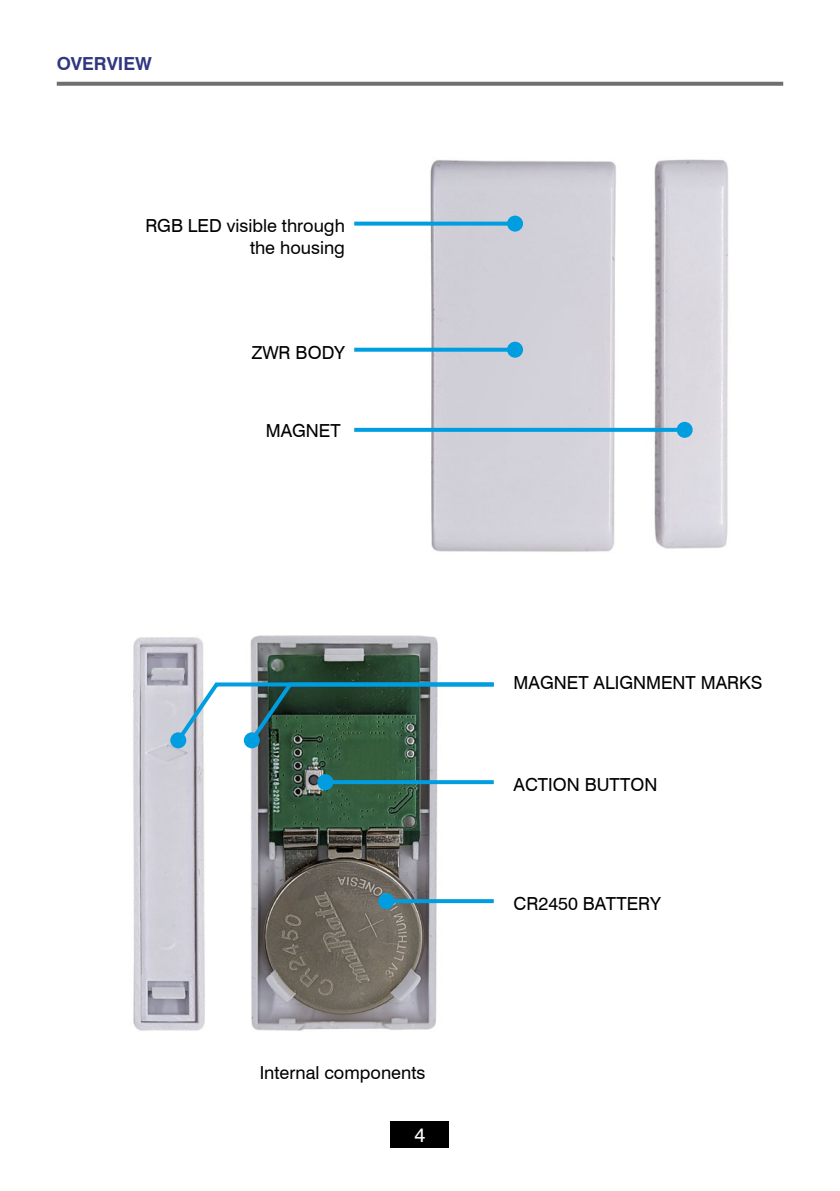
<style>
.page{position:relative;width:840px;height:1191px;background:#fff}
.page>*{position:absolute;margin:0;border:0;box-sizing:border-box;transform-origin:0 0}
.t1{font:20px "Swiss 721 BT";color:#fff}
.t2{font:18px/21.6px "Swiss 721 BT";color:#000;text-align:right}
.t3{font:700 18px "Swiss 721 BT";color:#303880}
</style>
<div class="page">
<div style="left:390px;top:1120px;width:59px;height:27px;background:#000"></div>
<svg style="left:57px;top:82px;width:725px;height:4px;background:#787877"></svg>
<img style="left:133px;top:637px;width:72px;height:394px">
<img style="left:246px;top:635px;width:202px;height:396px">
<svg style="left:333px;top:780px;width:160px;height:4px"></svg>
<div style="left:317px;top:774px;width:16px;height:16px;background:#009de0;border-radius:50%"></div>
<svg style="left:394px;top:899px;width:99px;height:4px"></svg>
<div style="left:378px;top:893px;width:16px;height:16px;background:#009de0;border-radius:50%"></div>
<svg style="left:170px;top:732px;width:16px;height:16px"></svg>
<svg style="left:173px;top:680px;width:321px;height:66px"></svg>
<div style="left:244px;top:732px;width:16px;height:16px;background:#009de0;border-radius:50%"></div>
<img style="left:415px;top:159px;width:314px;height:393px">
<svg style="left:354px;top:222px;width:152px;height:4px"></svg>
<div style="left:506px;top:216px;width:16px;height:16px;background:#009de0;border-radius:50%"></div>
<svg style="left:354px;top:348px;width:152px;height:4px"></svg>
<div style="left:506px;top:342px;width:16px;height:16px;background:#009de0;border-radius:50%"></div>
<svg style="left:354px;top:428px;width:322px;height:4px"></svg>
<div style="left:676px;top:422px;width:16px;height:16px;background:#009de0;border-radius:50%"></div>
<p class="t3" style="left:57px;top:53px;width:97px">OVERVI EW</p>
<p class="t2" style="left:145px;top:215px;width:201px">RGB LED visible through the housing</p>
<p class="t2" style="left:251px;top:341px;width:95px">ZWR Body</p>
<p class="t2" style="left:265px;top:420px;width:71px">Magnet</p>
<p class="t2" style="left:259px;top:1061px;width:167px">Internal components</p>
<p class="t1" style="left:414px;top:1122px;width:12px">4</p>
<p class="t2" style="left:513px;top:671px;width:250px">Magnet Alignment MarkS</p>
<p class="t2" style="left:513px;top:773px;width:23px">Actio</p>
<p class="t2" style="left:566px;top:773px;width:89px">n BUTTON</p>
<p class="t2" style="left:513px;top:892px;width:149px">CR2450 Battery</p>
</div>
